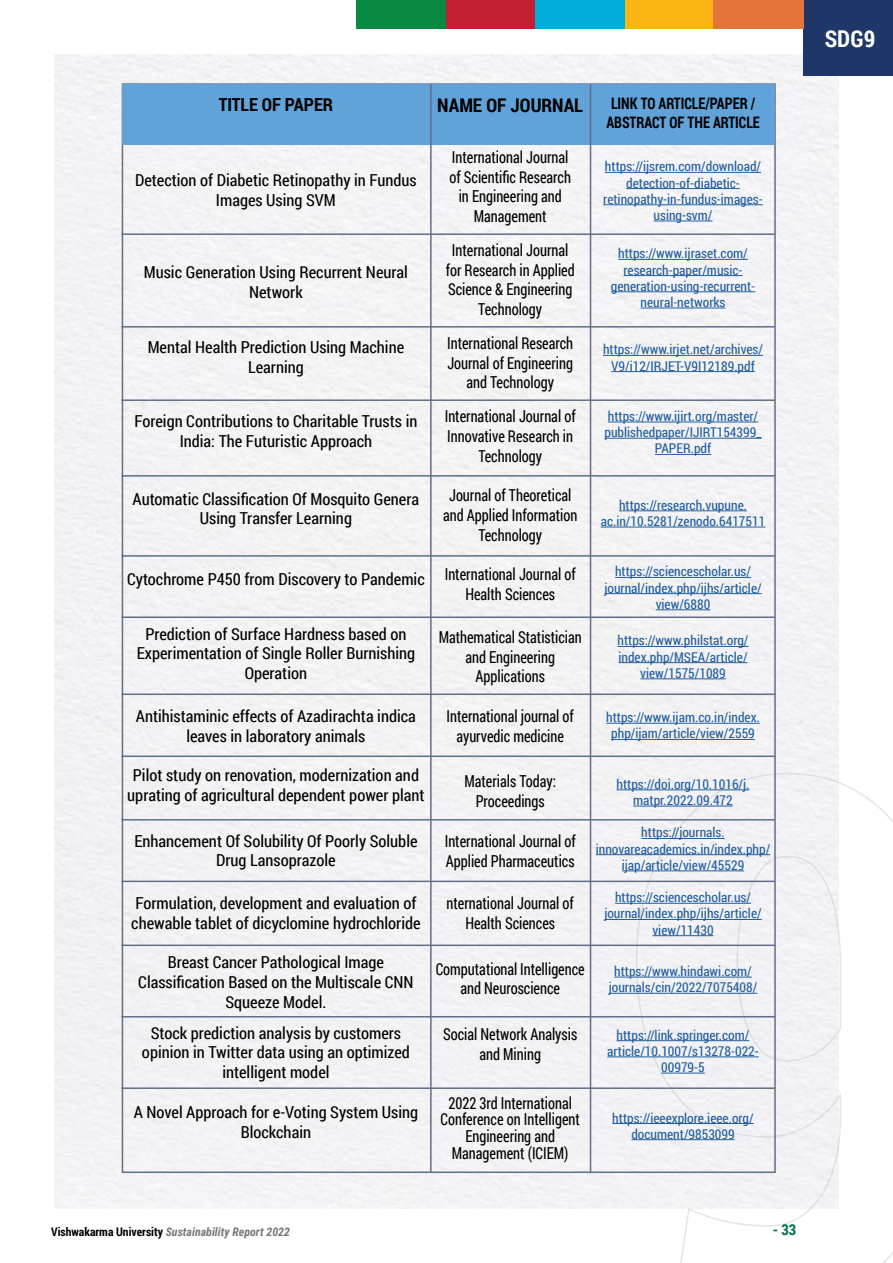
<style>
.page{position:relative;width:893px;height:1263px;background:#fff}
.page>*{position:absolute;margin:0;border:0;box-sizing:border-box;transform-origin:0 0}
.t1{font:700 23.1px "Roboto Condensed";color:#fff}
.t2{font:700 18.9px "Roboto Condensed";color:#000}
.t3{font:700 18px "Roboto Condensed";color:#000}
.t4{font:16.5px/19.8px "Roboto Condensed";color:#000;text-align:center}
.t5{font:16.5px/19.8px "Roboto Condensed";color:#000;text-align:center;scale:.87 1}
.t6{font:700 15.9px/19px "Roboto Condensed";color:#000;scale:.89 1}
.t7{font:700 15px "Roboto Condensed";color:#00724a}
.t8{font:13.5px/16.2px "Roboto Condensed";color:#215e9e;text-align:center}
.t9{font:italic 700 11.85px "Roboto Condensed";color:#77787b}
.s1{font-style:normal;color:#000}
</style>
<div class="page">
<div style="left:54px;top:54px;width:785px;height:1155px;background:#f3f3f5"></div>
<svg style="left:635px;top:772px;width:258px;height:491px"></svg>
<div style="left:804px;top:0;width:89px;height:76px;background:#1e3768"></div>
<div style="left:624px;top:0;width:91px;height:28px;background:#fcb614"></div>
<div style="left:535px;top:0;width:89px;height:28px;background:#00add8"></div>
<div style="left:446px;top:0;width:89px;height:28px;background:#c32035"></div>
<div style="left:356px;top:0;width:90px;height:28px;background:#0a8944"></div>
<div style="left:713px;top:0;width:91px;height:28px;background:#e3743c"></div>
<div style="left:122px;top:84px;width:653px;height:60px;background:#61a3d9"></div>
<hr style="left:430px;top:84px;width:2px;height:1089px;background:#626f86">
<hr style="left:590px;top:84px;width:1px;height:1089px;background:#626f86">
<hr style="left:122px;top:233px;width:653px;height:2px;background:#626f86">
<hr style="left:122px;top:326px;width:653px;height:2px;background:#626f86">
<hr style="left:122px;top:399px;width:653px;height:2px;background:#626f86">
<hr style="left:122px;top:475px;width:653px;height:2px;background:#626f86">
<hr style="left:122px;top:555px;width:653px;height:2px;background:#626f86">
<hr style="left:122px;top:616px;width:653px;height:2px;background:#626f86">
<hr style="left:122px;top:693px;width:653px;height:2px;background:#626f86">
<hr style="left:122px;top:755px;width:653px;height:2px;background:#626f86">
<hr style="left:122px;top:881px;width:653px;height:1px;background:#626f86">
<hr style="left:122px;top:944px;width:653px;height:2px;background:#626f86">
<hr style="left:122px;top:1016px;width:653px;height:1px;background:#626f86">
<hr style="left:122px;top:1087px;width:653px;height:2px;background:#626f86">
<hr style="left:122px;top:819px;width:653px;height:1px;background:#626f86">
<hr style="left:605px;top:172px;width:156px;height:1px;background:#215e9e">
<hr style="left:626px;top:188px;width:114px;height:1px;background:#215e9e">
<hr style="left:603px;top:204px;width:160px;height:1px;background:#215e9e">
<hr style="left:654px;top:221px;width:58px;height:1px;background:#215e9e">
<hr style="left:618px;top:259px;width:130px;height:1px;background:#215e9e">
<hr style="left:624px;top:275px;width:118px;height:1px;background:#215e9e">
<hr style="left:611px;top:291px;width:144px;height:1px;background:#215e9e">
<hr style="left:641px;top:308px;width:84px;height:1px;background:#215e9e">
<hr style="left:603px;top:355px;width:160px;height:1px;background:#215e9e">
<hr style="left:611px;top:371px;width:144px;height:1px;background:#215e9e">
<hr style="left:608px;top:422px;width:150px;height:1px;background:#215e9e">
<hr style="left:604px;top:438px;width:158px;height:1px;background:#215e9e">
<hr style="left:655px;top:454px;width:56px;height:1px;background:#215e9e">
<hr style="left:619px;top:510px;width:128px;height:1px;background:#215e9e">
<hr style="left:601px;top:527px;width:164px;height:1px;background:#215e9e">
<hr style="left:615px;top:577px;width:136px;height:1px;background:#215e9e">
<hr style="left:604px;top:593px;width:158px;height:1px;background:#215e9e">
<hr style="left:656px;top:609px;width:54px;height:1px;background:#215e9e">
<hr style="left:617px;top:646px;width:132px;height:1px;background:#215e9e">
<hr style="left:618px;top:662px;width:130px;height:1px;background:#215e9e">
<hr style="left:640px;top:678px;width:86px;height:1px;background:#215e9e">
<hr style="left:606px;top:723px;width:154px;height:1px;background:#215e9e">
<hr style="left:611px;top:739px;width:144px;height:1px;background:#215e9e">
<hr style="left:616px;top:789px;width:133px;height:1px;background:#215e9e">
<hr style="left:633px;top:806px;width:100px;height:1px;background:#215e9e">
<hr style="left:641px;top:838px;width:84px;height:1px;background:#215e9e">
<hr style="left:596px;top:854px;width:174px;height:1px;background:#215e9e">
<hr style="left:622px;top:870px;width:122px;height:1px;background:#215e9e">
<hr style="left:615px;top:903px;width:136px;height:1px;background:#215e9e">
<hr style="left:604px;top:919px;width:158px;height:1px;background:#215e9e">
<hr style="left:652px;top:935px;width:62px;height:1px;background:#215e9e">
<hr style="left:614px;top:977px;width:138px;height:1px;background:#215e9e">
<hr style="left:609px;top:993px;width:148px;height:1px;background:#215e9e">
<hr style="left:617px;top:1040px;width:132px;height:1px;background:#215e9e">
<hr style="left:607px;top:1056px;width:152px;height:1px;background:#215e9e">
<hr style="left:661px;top:1073px;width:44px;height:1px;background:#215e9e">
<hr style="left:612px;top:1123px;width:142px;height:1px;background:#215e9e">
<hr style="left:631px;top:1139px;width:104px;height:1px;background:#215e9e">
<p class="t3" style="left:219px;top:92px;width:116px">TITLE OF PAPER</p>
<p class="t4" style="left:135px;top:170px;width:283px">Detection of Diabetic Retinopathy in Fundus<br>Images Using SVM</p>
<p class="t4" style="left:144px;top:262px;width:266px">Music Generation Using Recurrent Neural<br>Network</p>
<p class="t4" style="left:148px;top:336px;width:258px">Mental Health Prediction Using Machine<br>Learning</p>
<p class="t4" style="left:134px;top:411px;width:284px">Foreign Contributions to Charitable Trusts in<br>India: The Futuristic Approach</p>
<p class="t4" style="left:133px;top:488px;width:288px">Automatic Classification Of Mosquito Genera<br>Using Transfer Learning</p>
<p class="t4" style="left:127px;top:569px;width:299px">Cytochrome P450 from Discovery to Pandemic</p>
<p class="t4" style="left:137px;top:623px;width:280px">Prediction of Surface Hardness based on<br>Experimentation of Single Roller Burnishing<br>Operation</p>
<p class="t4" style="left:136px;top:705px;width:281px">Antihistaminic effects of Azadirachta indica leaves in laboratory animals</p>
<p class="t4" style="left:127px;top:765px;width:299px">Pilot study on renovation, modernization and uprating of agricultural dependent power plant</p>
<p class="t4" style="left:134px;top:830px;width:285px">Enhancement Of Solubility Of Poorly Soluble<br>Drug Lansoprazole</p>
<p class="t4" style="left:131px;top:893px;width:291px;text-align:left">Formulation, development and evaluation of chewable tablet of dicyclomine hydrochloride</p>
<p class="t4" style="left:138px;top:952px;width:277px">Breast Cancer Pathological Image<br>Classification Based on the Multiscale CNN<br>Squeeze Model.</p>
<p class="t4" style="left:142px;top:1022px;width:269px">Stock prediction analysis by customers opinion in Twitter data using an optimized intelligent model</p>
<p class="t4" style="left:134px;top:1101px;width:286px">A Novel Approach for e-Voting System Using<br>Blockchain</p>
<p class="t2" style="left:437px;top:92px;width:147px">NAME OF JOURNAL</p>
<p class="t5" style="left:449px;top:146px;width:141px">International Journal of Scientific Research in Engineering and<br>Management</p>
<p class="t5" style="left:446px;top:239px;width:150px">International Journal for Research in Applied<br>Science &amp; Engineering<br>Technology</p>
<p class="t5" style="left:447px;top:332px;width:146px">International Research<br>Journal of Engineering and Technology</p>
<p class="t5" style="left:445px;top:406px;width:152px">International Journal of<br>Innovative Research in<br>Technology</p>
<p class="t5" style="left:443px;top:485px;width:156px">Journal of Theoretical and Applied Information<br>Technology</p>
<p class="t5" style="left:445px;top:564px;width:152px">International Journal of<br>Health Sciences</p>
<p class="t5" style="left:439px;top:626px;width:166px">Mathematical Statistician and Engineering<br>Applications</p>
<p class="t5" style="left:447px;top:706px;width:148px">International journal of ayurvedic medicine</p>
<p class="t5" style="left:464px;top:771px;width:107px">Materials Today:<br>Proceedings</p>
<p class="t5" style="left:445px;top:830px;width:152px;text-align:left">International Journal of<br>Applied Pharmaceutics</p>
<p class="t5" style="left:447px;top:893px;width:148px">nternational Journal of<br>Health Sciences</p>
<p class="t5" style="left:436px;top:958px;width:173px">Computational Intelligence and Neuroscience</p>
<p class="t5" style="left:443px;top:1024px;width:156px">Social Network Analysis and Mining</p>
<p class="t5" style="left:441px;top:1094px;width:162px;line-height:16.8px">2022 3rd International<br>Conference on Intelligent<br>Engineering and<br>Management (ICIEM)</p>
<p class="t6" style="left:606px;top:93px;width:174px">LINK TO ARTICLE/PAPER /<br>ABSTRACT OF THE ARTICLE</p>
<p class="t8" style="left:603px;top:158px;width:161px">https://ijsrem.com/download/ detection-of-diabetic&shy;retinopathy-in-fundus-images&shy;using-svm/</p>
<p class="t8" style="left:611px;top:245px;width:146px">https://www.ijraset.com/ research-paper/music&shy;generation-using-recurrent&shy;neural-networks</p>
<p class="t8" style="left:603px;top:341px;width:162px">https://www.irjet.net/archives/<br>V9/i12/IRJET-V9I12189.pdf</p>
<p class="t8" style="left:604px;top:408px;width:159px">https://www.ijirt.org/master/ publishedpaper/IJIRT154399_<br>PAPER.pdf</p>
<p class="t8" style="left:601px;top:496px;width:166px">https://research.vupune. ac.in/10.5281/zenodo.6417511</p>
<p class="t8" style="left:604px;top:563px;width:159px">https://sciencescholar.us/ journal/index.php/ijhs/article/ view/6880</p>
<p class="t8" style="left:617px;top:632px;width:133px">https://www.philstat.org/ index.php/MSEA/article/ view/1575/1089</p>
<p class="t8" style="left:606px;top:709px;width:155px">https://www.ijam.co.in/index. php/ijam/article/view/2559</p>
<p class="t8" style="left:616px;top:775px;width:134px">https://doi.org/10.1016/j. matpr.2022.09.472</p>
<p class="t8" style="left:596px;top:824px;width:176px">https://journals. innovareacademics.in/index.php/ ijap/article/view/45529</p>
<p class="t8" style="left:604px;top:889px;width:159px">https://sciencescholar.us/ journal/index.php/ijhs/article/ view/11430</p>
<p class="t8" style="left:609px;top:963px;width:150px">https://www.hindawi.com/ journals/cin/2022/7075408/</p>
<p class="t8" style="left:607px;top:1026px;width:153px">https://link.springer.com/ article/10.1007/s13278-022-<br>00979-5</p>
<p class="t8" style="left:612px;top:1109px;width:143px">https://ieeexplore.ieee.org/ document/9853099</p>
<p class="t9" style="left:51px;top:1223px;width:240px"><span class="s1">Vishwakarma University</span> Sustainability Report 2022</p>
<p class="t7" style="left:773px;top:1218px;width:25px">- 33</p>
<h1 class="t1" style="left:825px;top:22px;width:52px">SDG9</h1>
</div>
